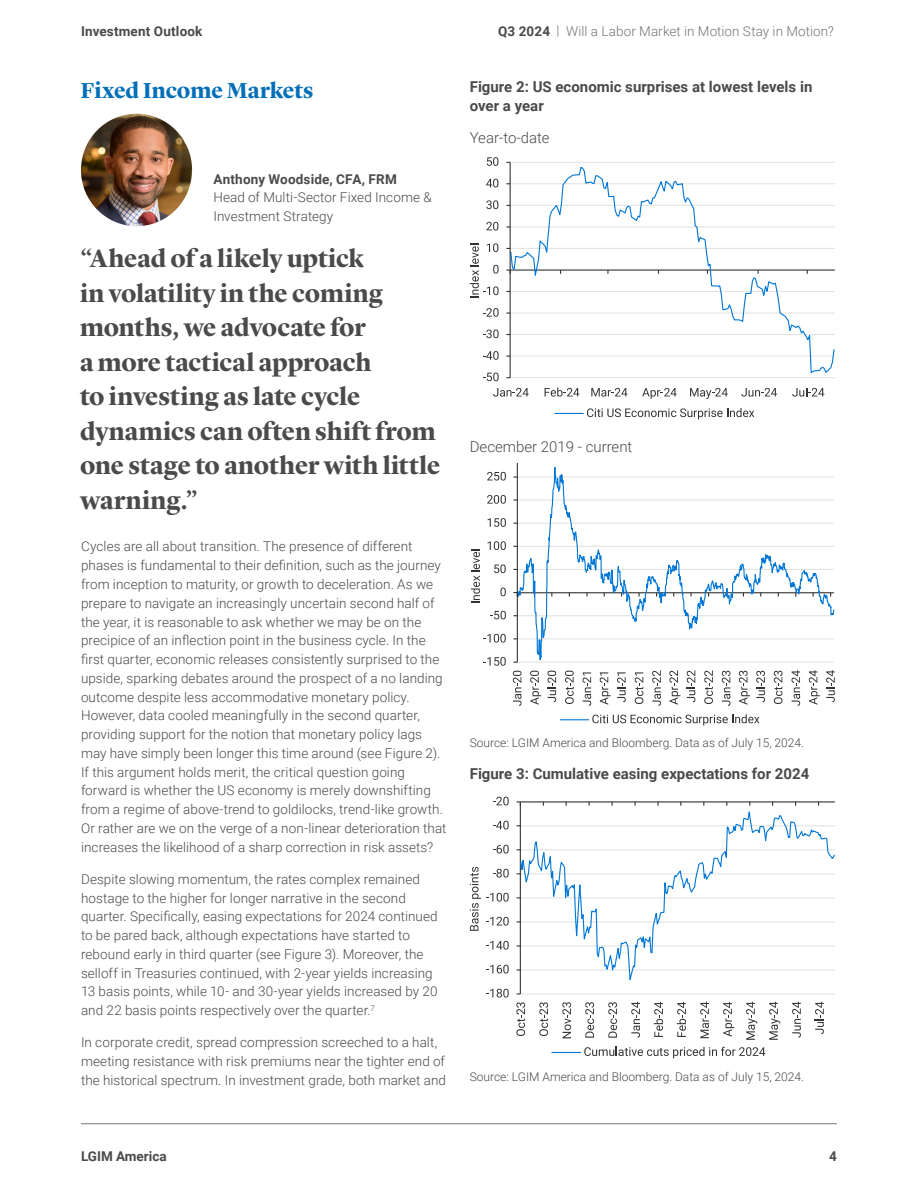
<style>
.page{position:relative;width:918px;height:1188px;background:#fff}
.page>*{position:absolute;margin:0;border:0;box-sizing:border-box;transform-origin:0 0}
.t1{font:700 25.5px/34.5px "Lyon Display";letter-spacing:-.005em;color:#4a4a49}
.t2{font:700 22.5px "Lyon Display";letter-spacing:-.005em;color:#006fb8}
.t3{font:700 15px/18.8px "Roboto";color:#4a4a49}
.t4{font:300 15px "Roboto";color:#4a4a49}
.t5{font:300 13.5px/18.8px "Roboto";letter-spacing:.005em;color:#4a4a49}
.t6{font:700 13.5px "Roboto";letter-spacing:.01em;color:#4a4a49}
.t7{font:300 13.5px "Roboto";letter-spacing:.005em;color:#757474}
.t8{font:300 12px "Roboto";color:#4a4a49}
.s1{font-weight:700;color:#4a4a49}
</style>
<div class="page">
<hr style="left:81px;top:1123px;width:756px;height:1px;background:#7c7b7b">
<hr style="left:510px;top:377px;width:325px;height:1px;background:#e3e3e3">
<hr style="left:510px;top:162px;width:325px;height:1px;background:#e3e3e3">
<svg style="left:509px;top:166px;width:326px;height:208px"></svg>
<svg style="left:483px;top:373px;width:16px;height:8px"></svg>
<svg style="left:483px;top:351px;width:16px;height:9px"></svg>
<svg style="left:483px;top:329px;width:16px;height:9px"></svg>
<svg style="left:483px;top:308px;width:16px;height:9px"></svg>
<svg style="left:486px;top:222px;width:12px;height:9px"></svg>
<svg style="left:486px;top:200px;width:12px;height:9px"></svg>
<svg style="left:486px;top:179px;width:12px;height:8px"></svg>
<svg style="left:487px;top:157px;width:11px;height:9px"></svg>
<svg style="left:493px;top:388px;width:36px;height:9px"></svg>
<svg style="left:545px;top:388px;width:34px;height:9px"></svg>
<svg style="left:591px;top:388px;width:36px;height:9px"></svg>
<svg style="left:642px;top:388px;width:35px;height:11px"></svg>
<svg style="left:690px;top:388px;width:38px;height:11px"></svg>
<svg style="left:741px;top:388px;width:36px;height:9px"></svg>
<svg style="left:792px;top:388px;width:32px;height:9px"></svg>
<svg style="left:470px;top:243px;width:29px;height:55px"></svg>
<svg style="left:555px;top:408px;width:199px;height:11px"></svg>
<hr style="left:510px;top:162px;width:1px;height:216px;background:#333">
<svg style="left:516px;top:463px;width:319px;height:257px"></svg>
<svg style="left:483px;top:657px;width:23px;height:9px"></svg>
<svg style="left:483px;top:634px;width:23px;height:9px"></svg>
<svg style="left:490px;top:611px;width:16px;height:8px"></svg>
<svg style="left:500px;top:588px;width:6px;height:8px"></svg>
<svg style="left:494px;top:564px;width:12px;height:9px"></svg>
<svg style="left:488px;top:541px;width:18px;height:9px"></svg>
<svg style="left:488px;top:518px;width:18px;height:9px"></svg>
<svg style="left:487px;top:495px;width:19px;height:9px"></svg>
<svg style="left:487px;top:472px;width:19px;height:9px"></svg>
<svg style="left:513px;top:671px;width:9px;height:35px"></svg>
<svg style="left:530px;top:671px;width:11px;height:34px"></svg>
<svg style="left:547px;top:671px;width:9px;height:31px"></svg>
<svg style="left:565px;top:671px;width:9px;height:33px"></svg>
<svg style="left:583px;top:672px;width:8px;height:34px"></svg>
<svg style="left:600px;top:672px;width:11px;height:33px"></svg>
<svg style="left:617px;top:672px;width:9px;height:30px"></svg>
<svg style="left:635px;top:672px;width:8px;height:32px"></svg>
<svg style="left:652px;top:670px;width:9px;height:36px"></svg>
<svg style="left:669px;top:670px;width:11px;height:35px"></svg>
<svg style="left:686px;top:670px;width:9px;height:32px"></svg>
<svg style="left:704px;top:670px;width:9px;height:34px"></svg>
<svg style="left:722px;top:671px;width:8px;height:35px"></svg>
<svg style="left:739px;top:671px;width:11px;height:34px"></svg>
<svg style="left:756px;top:671px;width:9px;height:31px"></svg>
<svg style="left:774px;top:671px;width:8px;height:33px"></svg>
<svg style="left:791px;top:670px;width:9px;height:36px"></svg>
<svg style="left:809px;top:670px;width:11px;height:35px"></svg>
<svg style="left:826px;top:670px;width:9px;height:32px"></svg>
<svg style="left:471px;top:549px;width:9px;height:54px"></svg>
<svg style="left:560px;top:714px;width:200px;height:12px"></svg>
<hr style="left:517px;top:463px;width:1px;height:199px;background:#333">
<hr style="left:520px;top:993px;width:315px;height:2px;background:#e3e3e3">
<hr style="left:520px;top:802px;width:1px;height:192px;background:#333">
<hr style="left:517px;top:801px;width:318px;height:1px;background:#333">
<svg style="left:520px;top:804px;width:315px;height:183px"></svg>
<svg style="left:486px;top:989px;width:23px;height:9px"></svg>
<svg style="left:486px;top:965px;width:23px;height:9px"></svg>
<svg style="left:486px;top:941px;width:23px;height:9px"></svg>
<svg style="left:493px;top:845px;width:16px;height:9px"></svg>
<svg style="left:493px;top:821px;width:16px;height:8px"></svg>
<svg style="left:493px;top:797px;width:16px;height:8px"></svg>
<svg style="left:516px;top:1002px;width:9px;height:34px"></svg>
<svg style="left:539px;top:1002px;width:9px;height:34px"></svg>
<svg style="left:562px;top:1002px;width:9px;height:36px"></svg>
<svg style="left:585px;top:1002px;width:9px;height:36px"></svg>
<svg style="left:608px;top:1002px;width:9px;height:36px"></svg>
<svg style="left:631px;top:1002px;width:9px;height:36px"></svg>
<svg style="left:654px;top:1002px;width:9px;height:35px"></svg>
<svg style="left:677px;top:1002px;width:9px;height:35px"></svg>
<svg style="left:700px;top:1002px;width:9px;height:36px"></svg>
<svg style="left:723px;top:1002px;width:11px;height:35px"></svg>
<svg style="left:746px;top:1002px;width:11px;height:38px"></svg>
<svg style="left:769px;top:1002px;width:11px;height:38px"></svg>
<svg style="left:792px;top:1002px;width:9px;height:36px"></svg>
<svg style="left:815px;top:1002px;width:9px;height:32px"></svg>
<svg style="left:470px;top:867px;width:39px;height:64px"></svg>
<svg style="left:552px;top:1047px;width:213px;height:11px"></svg>
<img style="left:81px;top:114px;width:111px;height:112px">
<p class="t6" style="left:81px;top:22px;width:123px">Investment Outlook</p>
<p class="t7" style="left:498px;top:22px;width:337px"><span class="s1">Q3 2024</span> | Will a Labor Market in Motion Stay in Motion?</p>
<h2 class="t2" style="left:81px;top:74px;width:234px">Fixed Income Markets</h2>
<p class="t6" style="left:213px;top:169px;width:185px">Anthony Woodside, CFA, FRM</p>
<p class="t5" style="left:213px;top:188px;width:220px">Head of Multi-Sector Fixed Income &amp;<br>Investment Strategy</p>
<h1 class="t1" style="left:80px;top:239px;width:362px">“Ahead of a likely uptick<br>in volatility in the coming months, we advocate for<br>a more tactical approach<br>to investing as late cycle dynamics can often shift from one stage to another with little warning.”</h1>
<p class="t5" style="left:81px;top:537px;width:367px">Cycles are all about transition. The presence of different phases is fundamental to their definition, such as the journey from inception to maturity, or growth to deceleration. As we prepare to navigate an increasingly uncertain second half of the year, it is reasonable to ask whether we may be on the precipice of an inflection point in the business cycle. In the first quarter, economic releases consistently surprised to the upside, sparking debates around the prospect of a no landing outcome despite less accommodative monetary policy.<br>However, data cooled meaningfully in the second quarter, providing support for the notion that monetary policy lags may have simply been longer this time around (see Figure 2).<br>If this argument holds merit, the critical question going forward is whether the US economy is merely downshifting from a regime of above-trend to goldilocks, trend-like growth.<br>Or rather are we on the verge of a non-linear deterioration that increases the likelihood of a sharp correction in risk assets?</p>
<p class="t5" style="left:81px;top:869px;width:358px">Despite slowing momentum, the rates complex remained hostage to the higher for longer narrative in the second quarter. Specifically, easing expectations for 2024 continued to be pared back, although expectations have started to rebound early in third quarter (see Figure 3). Moreover, the selloff in Treasuries continued, with 2-year yields increasing 13 basis points, while 10- and 30-year yields increased by 20 and 22 basis points respectively over the quarter.<sup>7</sup></p>
<p class="t5" style="left:81px;top:1033px;width:367px">In corporate credit, spread compression screeched to a halt, meeting resistance with risk premiums near the tighter end of the historical spectrum. In investment grade, both market and</p>
<p class="t3" style="left:470px;top:77px;width:344px">Figure 2: US economic surprises at lowest levels in over a year</p>
<p class="t4" style="left:470px;top:127px;width:81px">Year-to-date</p>
<p class="t4" style="left:470px;top:436px;width:164px">December 2019 - current</p>
<p class="t8" style="left:470px;top:734px;width:336px">Source: LGIM America and Bloomberg. Data as of July 15, 2024.</p>
<p class="t3" style="left:470px;top:764px;width:341px">Figure 3: Cumulative easing expectations for 2024</p>
<p class="t8" style="left:470px;top:1068px;width:336px">Source: LGIM America and Bloomberg. Data as of July 15, 2024.</p>
<p class="t6" style="left:81px;top:1147px;width:87px">LGIM America</p>
<p class="t6" style="left:829px;top:1147px;width:9px">4</p>
</div>
